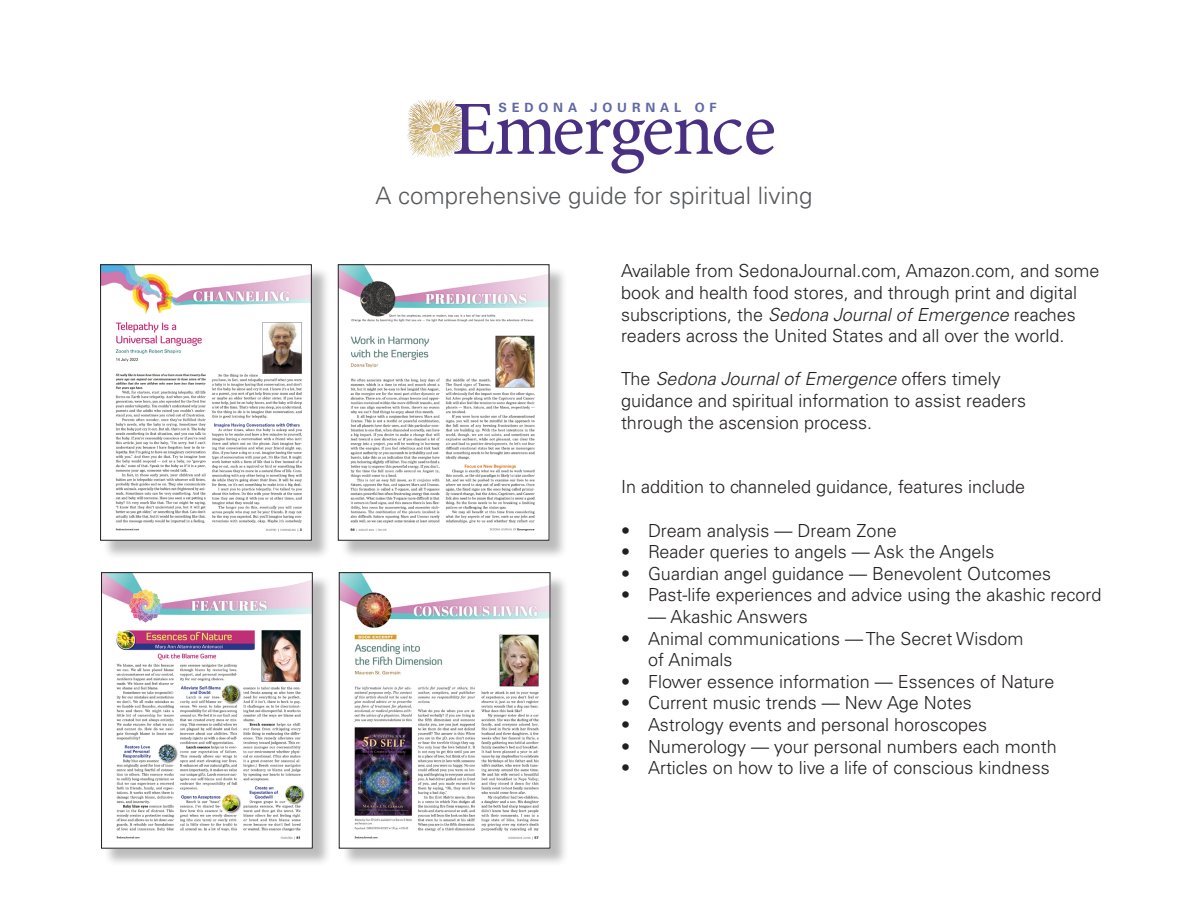
<style>
.page{position:relative;width:1188px;height:918px;background:#fff}
.page>*{position:absolute;margin:0;border:0;box-sizing:border-box;transform-origin:0 0}
.t1{font:76.65px "Minion Pro";letter-spacing:-.025em;color:#4a3082}
.t2{font:300 24px "Univers LT Std";color:#57585a}
.t3{font:300 18px/21.6px "Univers LT Std";color:#231f20}
.t4{font:700 12.75px "Univers";letter-spacing:.38em;color:#6168a7}
.s1{font-style:italic}
</style>
<div class="page">
<div style="left:340px;top:267px;width:228px;height:292px;background:#231f20;opacity:.3"></div>
<img style="left:340px;top:266px;width:207px;height:273px">
<div style="left:338px;top:264px;width:211px;height:277px;border:1px solid #231f20"></div>
<div style="left:102px;top:267px;width:228px;height:292px;background:#231f20;opacity:.3"></div>
<img style="left:102px;top:266px;width:208px;height:273px">
<div style="left:100px;top:264px;width:212px;height:277px;border:1px solid #231f20"></div>
<div style="left:341px;top:575px;width:228px;height:292px;background:#231f20;opacity:.3"></div>
<img style="left:341px;top:574px;width:207px;height:273px">
<div style="left:103px;top:575px;width:228px;height:292px;background:#231f20;opacity:.3"></div>
<img style="left:103px;top:574px;width:208px;height:273px">
<div style="left:101px;top:572px;width:212px;height:277px;border:1px solid #231f20"></div>
<img style="left:407px;top:99px;width:60px;height:59px">
<p class="t4" style="left:498px;top:100px;width:220px">SEDONA JOURNAL OF</p>
<p class="t1" style="left:452px;top:78px;width:325px">Emergence</p>
<p class="t2" style="left:375px;top:181px;width:439px">A comprehensive guide for spiritual living</p>
<p class="t3" style="left:621px;top:260px;width:480px">Available from SedonaJournal.com, Amazon.com, and some book and health food stores, and through print and digital subscriptions, the <span class="s1">Sedona Journal of Emergence</span> reaches readers across the United States and all over the world.</p>
<p class="t3" style="left:621px;top:368px;width:407px">The <span class="s1">Sedona Journal of Emergence</span> offers timely guidance and spiritual information to assist readers through the ascension process.</p>
<p class="t3" style="left:621px;top:476px;width:406px">In addition to channeled guidance, features include</p>
<p class="t3" style="left:621px;top:519px;width:277px">• Dream analysis — Dream Zone</p>
<p class="t3" style="left:621px;top:541px;width:375px">• Reader queries to angels — Ask the Angels</p>
<p class="t3" style="left:621px;top:563px;width:432px">• Guardian angel guidance — Benevolent Outcomes</p>
<p class="t3" style="left:621px;top:584px;width:482px">• Past-life experiences and advice using the akashic record</p>
<p class="t3" style="left:648px;top:606px;width:161px">— Akashic Answers</p>
<p class="t3" style="left:648px;top:627px;width:377px;text-indent:-27px">• Animal communications — The Secret Wisdom of Animals</p>
<p class="t3" style="left:621px;top:671px;width:435px">• Flower essence information — Essences of Nature</p>
<p class="t3" style="left:621px;top:692px;width:352px">• Current music trends — New Age Notes</p>
<p class="t3" style="left:621px;top:714px;width:368px">• Astrology events and personal horoscopes</p>
<p class="t3" style="left:621px;top:735px;width:437px">• Numerology — your personal numbers each month</p>
<p class="t3" style="left:621px;top:757px;width:430px">• Articles on how to live a life of conscious kindness</p>
</div>
